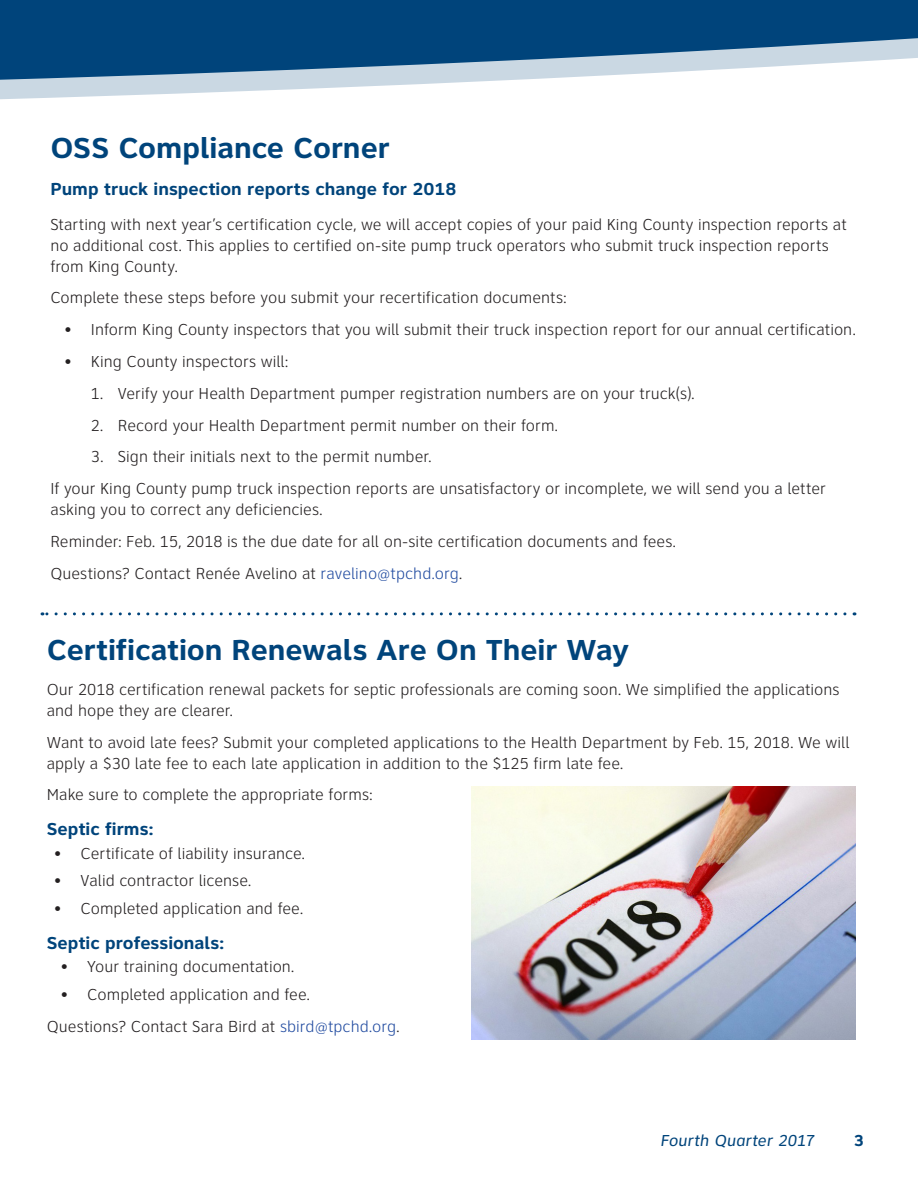
<style>
.page{position:relative;width:918px;height:1188px;background:#fff}
.page>*{position:absolute;margin:0;border:0;box-sizing:border-box;transform-origin:0 0}
.Story_header{font:700 30px "Clearview ATT";letter-spacing:-.005em;color:#00447b}
.Sub_in_copy{font:700 18px "Clearview ATT";color:#00447b}
.Body_copy{font:300 16.5px/21px "Clearview ATT";color:#231f20}
.Sub_in_copy-2{font:italic 16.5px "Clearview ATT";color:#00447b}
.Sub_in_copy-3{font:700 16.5px "Clearview ATT";color:#00447b}
.s1{color:#214ba0}
</style>
<div class="page">
<svg style="left:0;top:93px;width:189px;height:7px"></svg>
<svg style="left:0;top:0;width:918px;height:93px;background:#4b7ba1"></svg>
<svg style="left:42px;top:612px;width:803px;height:3px"></svg>
<img style="left:471px;top:786px;width:385px;height:253px">
<p class="Story_header" style="left:50px;top:131px;width:341px">OSS Compliance Corner</p>
<p class="Sub_in_copy" style="left:50px;top:179px;width:408px">Pump truck inspection reports change for 2018</p>
<p class="Body_copy" style="left:50px;top:214px;width:798px">Starting with next year’s certification cycle, we will accept copies of your paid King County inspection reports at no additional cost. This applies to certified on-site pump truck operators who submit truck inspection reports from King County.</p>
<p class="Body_copy" style="left:50px;top:288px;width:518px">Complete these steps before you submit your recertification documents:</p>
<p class="Body_copy" style="left:64px;top:319px;width:793px">• Inform King County inspectors that you will submit their truck inspection report for our annual certification.</p>
<p class="Body_copy" style="left:64px;top:351px;width:226px">• King County inspectors will:</p>
<p class="Body_copy" style="left:91px;top:383px;width:605px">1. Verify your Health Department pumper registration numbers are on your truck(s).</p>
<p class="Body_copy" style="left:91px;top:415px;width:469px">2. Record your Health Department permit number on their form.</p>
<p class="Body_copy" style="left:91px;top:447px;width:342px">3. Sign their initials next to the permit number.</p>
<p class="Body_copy" style="left:50px;top:478px;width:777px">If your King County pump truck inspection reports are unsatisfactory or incomplete, we will send you a letter asking you to correct any deficiencies.</p>
<p class="Body_copy" style="left:50px;top:531px;width:627px">Reminder: Feb. 15, 2018 is the due date for all on-site certification documents and fees.</p>
<p class="Body_copy" style="left:50px;top:563px;width:413px">Questions? Contact Renée Avelino at <span class="s1">ravelino@tpchd.org</span>.</p>
<p class="Story_header" style="left:47px;top:633px;width:584px">Certification Renewals Are On Their Way</p>
<p class="Body_copy" style="left:47px;top:679px;width:794px">Our 2018 certification renewal packets for septic professionals are coming soon. We simplified the applications and hope they are clearer.</p>
<p class="Body_copy" style="left:47px;top:732px;width:804px">Want to avoid late fees? Submit your completed applications to the Health Department by Feb. 15, 2018. We will apply a $30 late fee to each late application in addition to the $125 firm late fee.</p>
<p class="Body_copy" style="left:47px;top:785px;width:327px">Make sure to complete the appropriate forms:</p>
<p class="Sub_in_copy" style="left:47px;top:819px;width:108px">Septic firms:</p>
<p class="Body_copy" style="left:54px;top:843px;width:253px">• Certificate of liability insurance.</p>
<p class="Body_copy" style="left:54px;top:871px;width:199px">• Valid contractor license.</p>
<p class="Body_copy" style="left:54px;top:898px;width:251px">• Completed application and fee.</p>
<p class="Sub_in_copy" style="left:47px;top:932px;width:179px">Septic professionals:</p>
<p class="Body_copy" style="left:60px;top:957px;width:236px">• Your training documentation.</p>
<p class="Body_copy" style="left:60px;top:984px;width:251px">• Completed application and fee.</p>
<p class="Body_copy" style="left:47px;top:1016px;width:354px">Questions? Contact Sara Bird at <span class="s1">sbird@tpchd.org</span>.</p>
<p class="Sub_in_copy-2" style="left:660px;top:1132px;width:156px">Fourth Quarter 2017</p>
<p class="Sub_in_copy-3" style="left:854px;top:1131px;width:12px">3</p>
</div>
